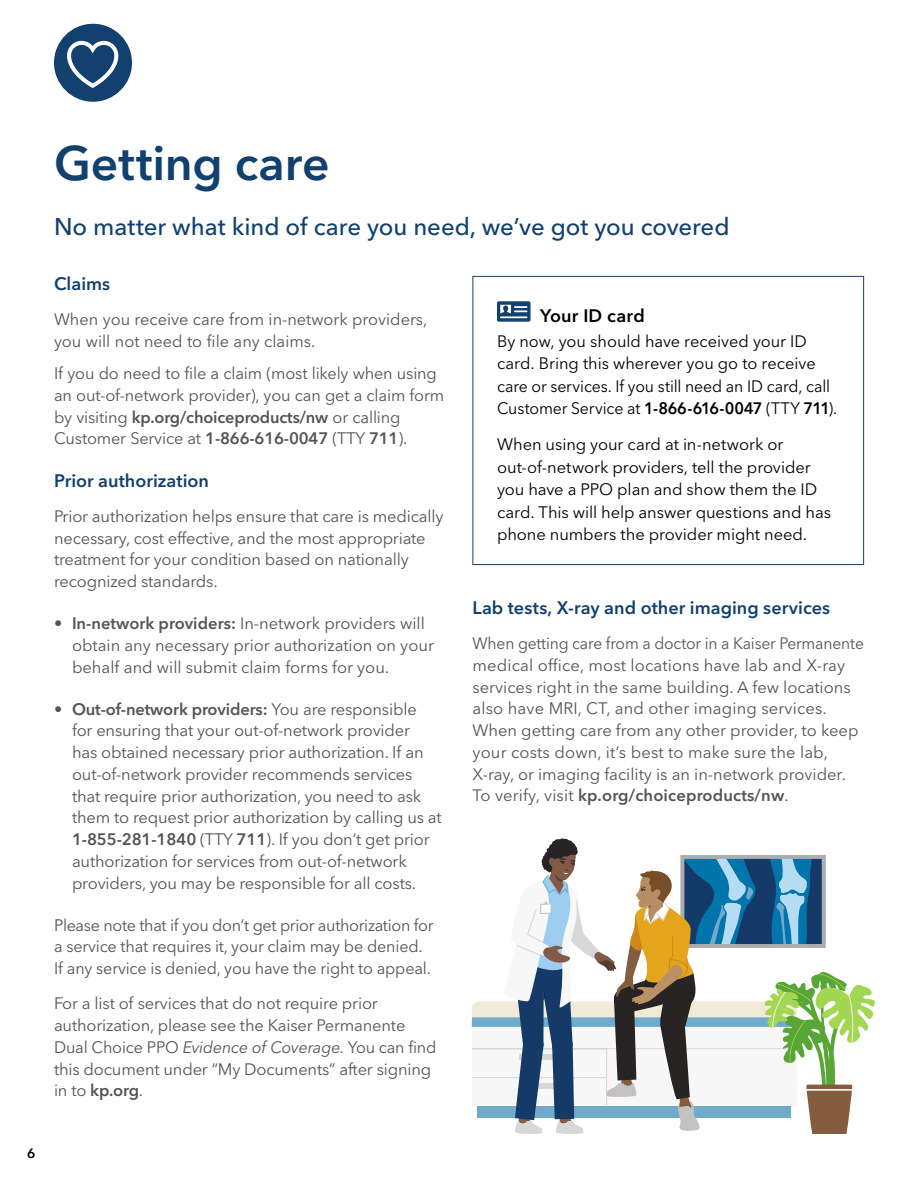
<style>
.page{position:relative;width:918px;height:1188px;background:#fff}
.page>*{position:absolute;margin:0;border:0;box-sizing:border-box;transform-origin:0 0}
.t1{font:600 48px "Avenir Next LT Pro";letter-spacing:-.005em;color:#12406f}
.t2{font:500 24px "Avenir Next LT Pro";letter-spacing:-.005em;color:#12406f}
.t3{font:600 18px "Avenir Next LT Pro";color:#12406f}
.t4{font:600 18px "Avenir Next LT Pro";letter-spacing:.01em;color:#000}
.t5{font:16.5px/21.8px "Avenir Next LT Pro";letter-spacing:-.01em;color:#535454}
.t6{font:16.5px/21.8px "Avenir Next LT Pro";letter-spacing:-.01em;color:#535454;scale:.95 1}
.t7{font:16.5px/22.5px "Avenir Next LT Pro";letter-spacing:-.005em;color:#000}
.t8{font:600 13.5px "Avenir Next LT Pro";color:#000}
.s1{font-weight:600}
.s2{font-style:italic}
</style>
<div class="page">
<div style="left:54px;top:24px;width:78px;height:78px;background:#12406f;border-radius:50%"></div>
<svg style="left:67px;top:40px;width:52px;height:48px"></svg>
<svg style="left:497px;top:301px;width:34px;height:21px"></svg>
<div style="left:472px;top:276px;width:392px;height:289px;border:1px solid #12406f"></div>
<svg style="left:472px;top:838px;width:403px;height:296px"></svg>
<p class="t8" style="left:27px;top:1145px;width:10px">6</p>
<h1 class="t1" style="left:54px;top:134px;width:277px">Getting care</h1>
<h2 class="t2" style="left:54px;top:213px;width:677px">No matter what kind of care you need, we’ve got you covered</h2>
<p class="t3" style="left:54px;top:272px;width:58px">Claims</p>
<p class="t5" style="left:54px;top:308px;width:375px">When you receive care from in-network providers, you will not need to file any claims.</p>
<p class="t5" style="left:54px;top:362px;width:392px">If you do need to file a claim (most likely when using an out-of-network provider), you can get a claim form by visiting <span class="s1">kp.org/choiceproducts/nw</span> or calling Customer Service at <span class="s1">1-866-616-0047</span> (TTY <span class="s1">711</span>).</p>
<p class="t3" style="left:54px;top:470px;width:156px">Prior authorization</p>
<p class="t5" style="left:54px;top:505px;width:391px">Prior authorization helps ensure that care is medically necessary, cost effective, and the most appropriate treatment for your condition based on nationally recognized standards.</p>
<p class="t5" style="left:72px;top:613px;width:363px;text-indent:-18px"><span class="s1">• In-network providers:</span> In-network providers will obtain any necessary prior authorization on your behalf and will submit claim forms for you.</p>
<p class="t5" style="left:72px;top:698px;width:371px;text-indent:-18px"><span class="s1">• Out-of-network providers:</span> You are responsible<br>for ensuring that your out-of-network provider<br>has obtained necessary prior authorization. If an out-of-network provider recommends services that require prior authorization, you need to ask them to request prior authorization by calling us at <span class="s1">1-855-281-1840</span> (TTY <span class="s1">711</span>). If you don’t get prior authorization for services from out-of-network providers, you may be responsible for all costs.</p>
<p class="t5" style="left:54px;top:914px;width:381px">Please note that if you don’t get prior authorization for a service that requires it, your claim may be denied.<br>If any service is denied, you have the right to appeal.</p>
<p class="t5" style="left:54px;top:993px;width:384px">For a list of services that do not require prior authorization, please see the Kaiser Permanente Dual Choice PPO <span class="s2">Evidence of Coverage.</span> You can find this document under “My Documents” after signing in to <span class="s1">kp.org</span>.</p>
<p class="t4" style="left:540px;top:304px;width:106px">Your ID card</p>
<p class="t7" style="left:497px;top:330px;width:342px">By now, you should have received your ID card. Bring this wherever you go to receive care or services. If you still need an ID card, call Customer Service at <span class="s1">1-866-616-0047</span> (TTY <span class="s1">711</span>).</p>
<p class="t7" style="left:497px;top:433px;width:336px">When using your card at in-network or out-of-network providers, tell the provider you have a PPO plan and show them the ID card. This will help answer questions and has phone numbers the provider might need.</p>
<p class="t3" style="left:472px;top:597px;width:359px">Lab tests, X-ray and other imaging services</p>
<p class="t6" style="left:472px;top:633px;width:414px">When getting care from a doctor in a Kaiser Permanente medical office, most locations have lab and X-ray services right in the same building. A few locations also have MRI, CT, and other imaging services.<br>When getting care from any other provider, to keep your costs down, it’s best to make sure the lab, X-ray, or imaging facility is an in-network provider.<br>To verify, visit <span class="s1">kp.org/choiceproducts/nw</span>.</p>
</div>
